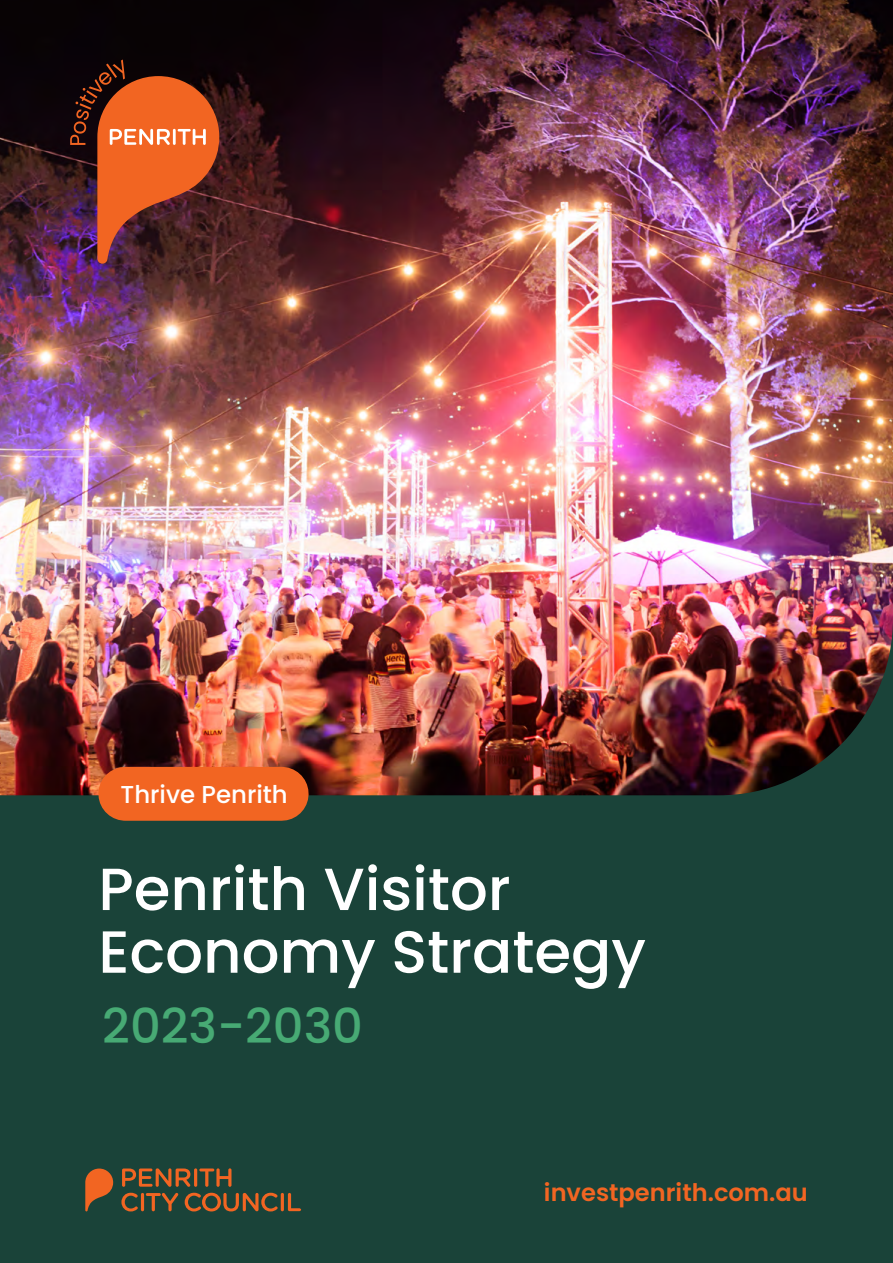
<style>
.page{position:relative;width:893px;height:1263px;background:#1a4339}
.page>*{position:absolute;margin:0;border:0;box-sizing:border-box;transform-origin:0 0}
.H1_Title{font:500 59.4px/62.7px "Poppins";color:#fff}
.H1_Title-2{font:500 48px "Poppins";color:#47aa74}
.H1_Title-3{font:500 24.45px "Poppins";color:#fff}
.t1{font:600 24.15px "Poppins";color:#f26522}
</style>
<div class="page">
<img style="left:0;top:0;width:893px;height:795px">
<svg style="left:70px;top:60px;width:149px;height:204px;background:#8f3f26"></svg>
<svg style="left:122px;top:1168px;width:109px;height:19px"></svg>
<svg style="left:121px;top:1193px;width:180px;height:18px"></svg>
<svg style="left:85px;top:1168px;width:28px;height:43px"></svg>
<div style="left:125px;top:767px;width:157px;height:54px;background:#f26522"></div>
<h1 class="H1_Title-3" style="left:121px;top:780px;width:169px">Thrive Penrith</h1>
<h1 class="H1_Title" style="left:98px;top:858px;width:549px">Penrith Visitor<br>Economy Strategy</h1>
<h1 class="H1_Title-2" style="left:102px;top:999px;width:262px">2023-2030</h1>
<p class="t1" style="left:544px;top:1179px;width:265px">investpenrith.com.au</p>
</div>
